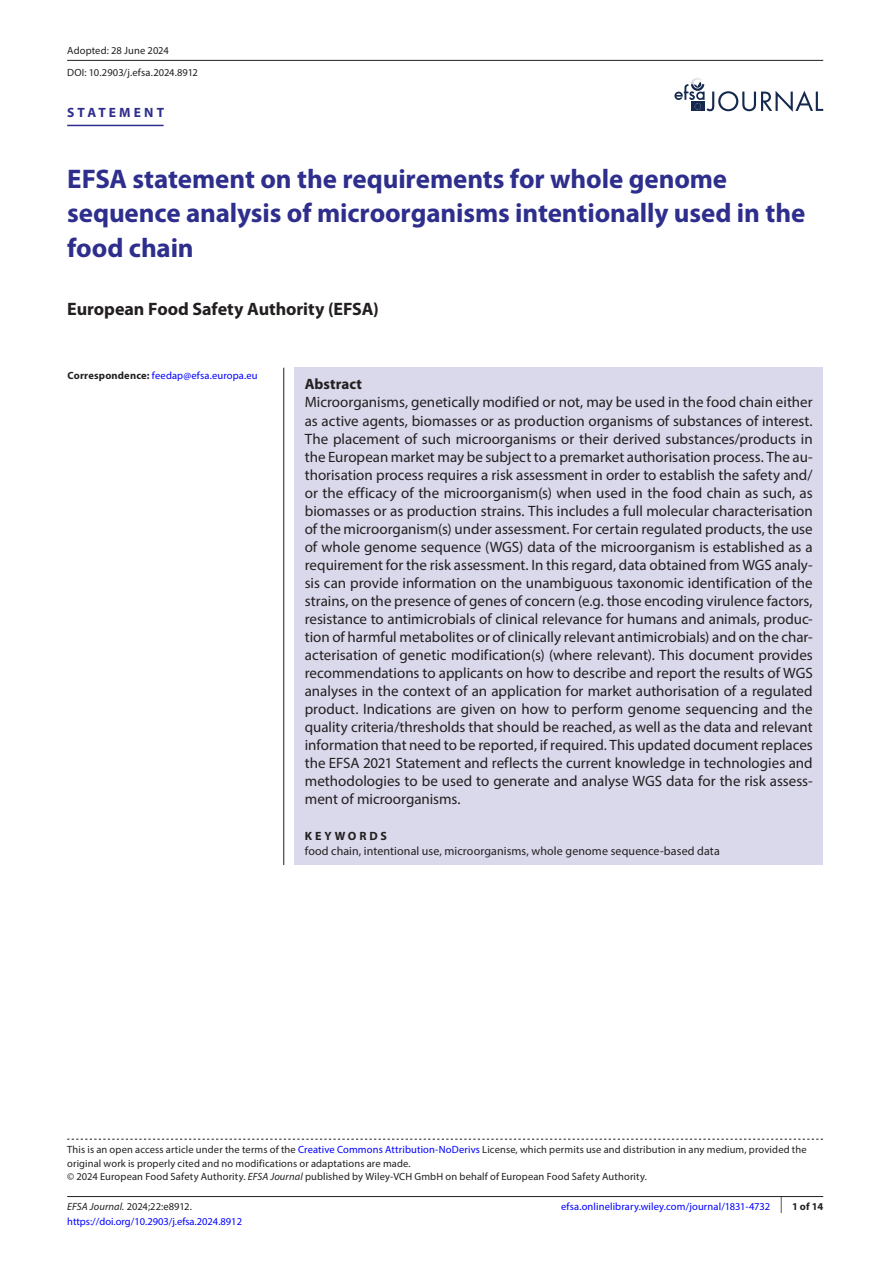
<style>
.page{position:relative;width:893px;height:1263px;background:#fff}
.page>*{position:absolute;margin:0;border:0;box-sizing:border-box;transform-origin:0 0}
.t1{font:700 27px/34.5px "Myriad Pro";letter-spacing:-.005em;color:#2e2e8d}
.t2{font:700 18px "Myriad Pro";letter-spacing:-.005em;color:#231f20}
.t3{font:15px/18px "Myriad Pro";color:#231f20;text-align:justify}
.t4{font:700 15px "Myriad Pro";color:#231f20}
.t5{font:700 13.5px "Myriad Pro";letter-spacing:.225em;color:#2e2e8d}
.t6{font:12px "Myriad Pro";letter-spacing:.01em;color:#231f20}
.t7{font:700 12px "Myriad Pro";letter-spacing:.24em;color:#231f20}
.t8{font:10.5px/13.5px "Myriad Pro";letter-spacing:.01em;color:#231f20}
.t9{font:10.5px "Myriad Pro";letter-spacing:.01em;color:#00f}
.t10{font:700 10.5px "Myriad Pro";color:#231f20}
.s1{font-weight:700;color:#231f20}
.s2{color:#00f}
.s3{font-style:italic}
</style>
<div class="page">
<hr style="left:67px;top:1196px;width:756px;height:1px;background:#231f20">
<svg style="left:674px;top:78px;width:149px;height:34px"></svg>
<hr style="left:67px;top:125px;width:97px;height:1px;background:#2e2e8d">
<hr style="left:67px;top:60px;width:756px;height:1px;background:#231f20">
<svg style="left:67px;top:1139px;width:756px;height:1px"></svg>
<div style="left:294px;top:368px;width:529px;height:497px;background:#dad8eb"></div>
<hr style="left:283px;top:368px;width:1px;height:497px;background:#231f20">
<p class="t8" style="left:67px;top:39px;width:132px;line-height:22px">Adopted: 28 June 2024<br>DOI: 10.2903/j.efsa.2024.8912</p>
<p class="t5" style="left:67px;top:104px;width:98px">STATEMENT</p>
<h1 class="t1" style="left:67px;top:160px;width:740px">EFSA statement on the requirements for whole genome sequence analysis of microorganisms intentionally used in the food chain</h1>
<p class="t2" style="left:67px;top:297px;width:313px">European Food Safety Authority (EFSA)</p>
<p class="t9" style="left:68px;top:369px;width:192px"><span class="s1">Correspondence:</span> feedap@efsa.europa.eu</p>
<p class="t4" style="left:305px;top:375px;width:59px">Abstract</p>
<p class="t3" style="left:305px;top:393px;width:510px">Microorganisms, genetically modified or not, may be used in the food chain either as active agents, biomasses or as production organisms of substances of interest.<br>The placement of such microorganisms or their derived substances/products in the European market may be subject to a premarket authorisation process. The au&shy;thorisation process requires a risk assessment in order to establish the safety and/ or the efficacy of the microorganism(s) when used in the food chain as such, as biomasses or as production strains. This includes a full molecular characterisation of the microorganism(s) under assessment. For certain regulated products, the use of whole genome sequence (WGS) data of the microorganism is established as a requirement for the risk assessment. In this regard, data obtained from WGS analy&shy;sis can provide information on the unambiguous taxonomic identification of the strains, on the presence of genes of concern (e.g. those encoding virulence factors, resistance to antimicrobials of clinical relevance for humans and animals, produc&shy;tion of harmful metabolites or of clinically relevant antimicrobials) and on the char&shy;acterisation of genetic modification(s) (where relevant). This document provides recommendations to applicants on how to describe and report the results of WGS analyses in the context of an application for market authorisation of a regulated product. Indications are given on how to perform genome sequencing and the quality criteria/thresholds that should be reached, as well as the data and relevant information that need to be reported, if required. This updated document replaces the EFSA 2021 Statement and reflects the current knowledge in technologies and methodologies to be used to generate and analyse WGS data for the risk assess&shy;ment of microorganisms.</p>
<p class="t7" style="left:305px;top:828px;width:84px">KEYWORDS</p>
<p class="t6" style="left:305px;top:843px;width:417px">food chain, intentional use, microorganisms, whole genome sequence-based data</p>
<p class="t8" style="left:67px;top:1142px;width:741px">This is an open access article under the terms of the <span class="s2">Creative Commons Attribution-NoDerivs</span> License, which permits use and distribution in any medium, provided the original work is properly cited and no modifications or adaptations are made.<br>© 2024 European Food Safety Authority. <span class="s3">EFSA Journal</span> published by Wiley-VCH GmbH on behalf of European Food Safety Authority.</p>
<p class="t8" style="left:67px;top:1200px;width:126px"><span class="s3">EFSA Journal.</span> 2024;22:e8912.</p>
<p class="t10" style="left:780px;top:1200px;width:45px"><sup>|</sup> 1 of 14</p>
<p class="t9" style="left:67px;top:1215px;width:176px">https://doi.org/10.2903/j.efsa.2024.8912</p>
<p class="t9" style="left:561px;top:1200px;width:211px">efsa.onlinelibrary.wiley.com/journal/1831-4732</p>
</div>
